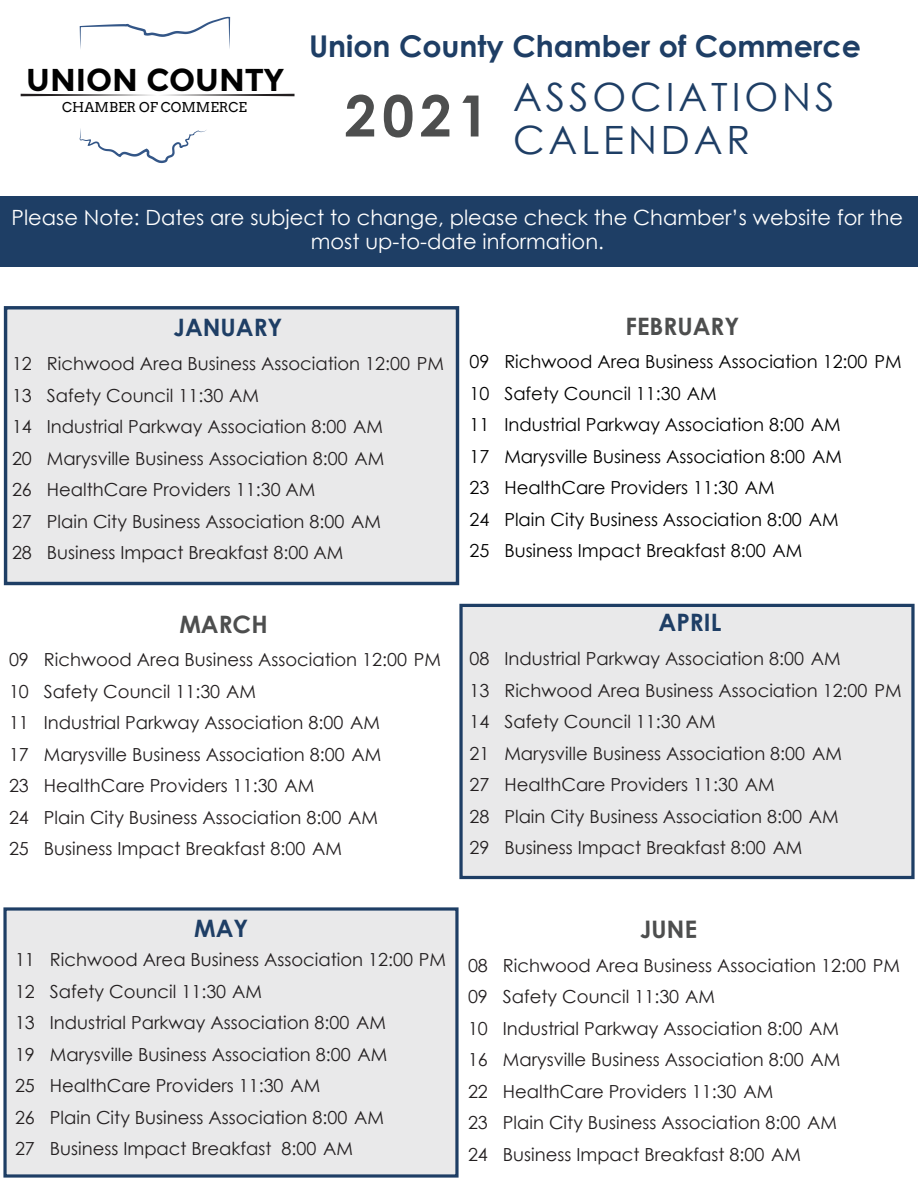
<style>
.page{position:relative;width:918px;height:1188px;background:#fff}
.page>*{position:absolute;margin:0;border:0;box-sizing:border-box;transform-origin:0 0}
.t1{font:39px/43.5px "Century Gothic";letter-spacing:.1em;color:#1e3e65}
.t2{font:700 31.65px "Montserrat";color:#010101}
.t3{font:700 30px "Century Gothic";color:#1e3e65}
.t4{font:700 24px "Century Gothic";color:#4d4e4e}
.t5{font:700 24px "Century Gothic";color:#1e3e65}
.t6{font:21px/24px "Century Gothic";color:#fff;text-align:center}
.t7{font:18px/31.5px "Century Gothic";color:#231f20}
.t8{font:18px/31.5px "Century Gothic";color:#000}
.t9{font:13.5px "Arvo";color:#010101}
.s1{font-weight:700;font-size:57px;color:#4d4e4e}
</style>
<div class="page">
<div style="left:5px;top:909px;width:452px;height:267px;background:#e9e9ea"></div>
<div style="left:3px;top:907px;width:456px;height:271px;border:3px solid #1e3e65"></div>
<div style="left:461px;top:605px;width:452px;height:273px;background:#e9e9ea"></div>
<div style="left:459px;top:604px;width:456px;height:275px;border:3px solid #1e3e65"></div>
<div style="left:6px;top:308px;width:452px;height:276px;background:#e9e9ea"></div>
<div style="left:4px;top:306px;width:455px;height:279px;border:3px solid #1e3e65"></div>
<div style="left:0;top:196px;width:918px;height:71px;background:#1e3e65"></div>
<svg style="left:21px;top:94px;width:274px;height:2px"></svg>
<svg style="left:80px;top:17px;width:150px;height:32px"></svg>
<svg style="left:80px;top:128px;width:126px;height:35px"></svg>
<h2 class="t2" style="left:26px;top:61px;width:259px">UNION COUNTY</h2>
<p class="t9" style="left:62px;top:99px;width:186px">CHAMBER OF COMMERCE</p>
<h3 class="t3" style="left:309px;top:23px;width:553px">Union County Chamber of Commerce</h3>
<h1 class="t1" style="left:513px;top:75px;width:323px;text-indent:-168px"><span class="s1">2021</span> ASSOCIATIONS<br>CALENDAR</h1>
<p class="t6" style="left:12px;top:205px;width:893px">Please Note: Dates are subject to change, please check the Chamber’s website for the most up-to-date information.</p>
<h3 class="t5" style="left:174px;top:309px;width:110px">JANUARY</h3>
<h3 class="t4" style="left:626px;top:308px;width:115px">FEBRUARY</h3>
<p class="t7" style="left:12px;top:348px;width:434px">12 Richwood Area Business Association 12:00 PM 13 Safety Council 11:30 AM<br>14 Industrial Parkway Association 8:00 AM<br>20 Marysville Business Association 8:00 AM<br>26 HealthCare Providers 11:30 AM<br>27 Plain City Business Association 8:00 AM<br>28 Business Impact Breakfast 8:00 AM</p>
<p class="t8" style="left:470px;top:346px;width:434px">09 Richwood Area Business Association 12:00 PM 10 Safety Council 11:30 AM<br>11 Industrial Parkway Association 8:00 AM<br>17 Marysville Business Association 8:00 AM<br>23 HealthCare Providers 11:30 AM<br>24 Plain City Business Association 8:00 AM<br>25 Business Impact Breakfast 8:00 AM</p>
<h3 class="t4" style="left:179px;top:606px;width:90px">MARCH</h3>
<h3 class="t5" style="left:659px;top:604px;width:64px">APRIL</h3>
<p class="t7" style="left:9px;top:644px;width:434px">09 Richwood Area Business Association 12:00 PM 10 Safety Council 11:30 AM<br>11 Industrial Parkway Association 8:00 AM<br>17 Marysville Business Association 8:00 AM<br>23 HealthCare Providers 11:30 AM<br>24 Plain City Business Association 8:00 AM<br>25 Business Impact Breakfast 8:00 AM</p>
<p class="t7" style="left:470px;top:643px;width:434px">08 Industrial Parkway Association 8:00 AM<br>13 Richwood Area Business Association 12:00 PM 14 Safety Council 11:30 AM<br>21 Marysville Business Association 8:00 AM<br>27 HealthCare Providers 11:30 AM<br>28 Plain City Business Association 8:00 AM<br>29 Business Impact Breakfast 8:00 AM</p>
<h3 class="t5" style="left:194px;top:910px;width:56px">MAY</h3>
<p class="t7" style="left:15px;top:944px;width:433px">11 Richwood Area Business Association 12:00 PM 12 Safety Council 11:30 AM<br>13 Industrial Parkway Association 8:00 AM<br>19 Marysville Business Association 8:00 AM<br>25 HealthCare Providers 11:30 AM<br>26 Plain City Business Association 8:00 AM<br>27 Business Impact Breakfast 8:00 AM</p>
<h3 class="t4" style="left:640px;top:912px;width:59px;rotate:-1deg">JUNE</h3>
<p class="t7" style="left:468px;top:949px;width:434px">08 Richwood Area Business Association 12:00 PM 09 Safety Council 11:30 AM<br>10 Industrial Parkway Association 8:00 AM<br>16 Marysville Business Association 8:00 AM<br>22 HealthCare Providers 11:30 AM<br>23 Plain City Business Association 8:00 AM<br>24 Business Impact Breakfast 8:00 AM</p>
</div>
